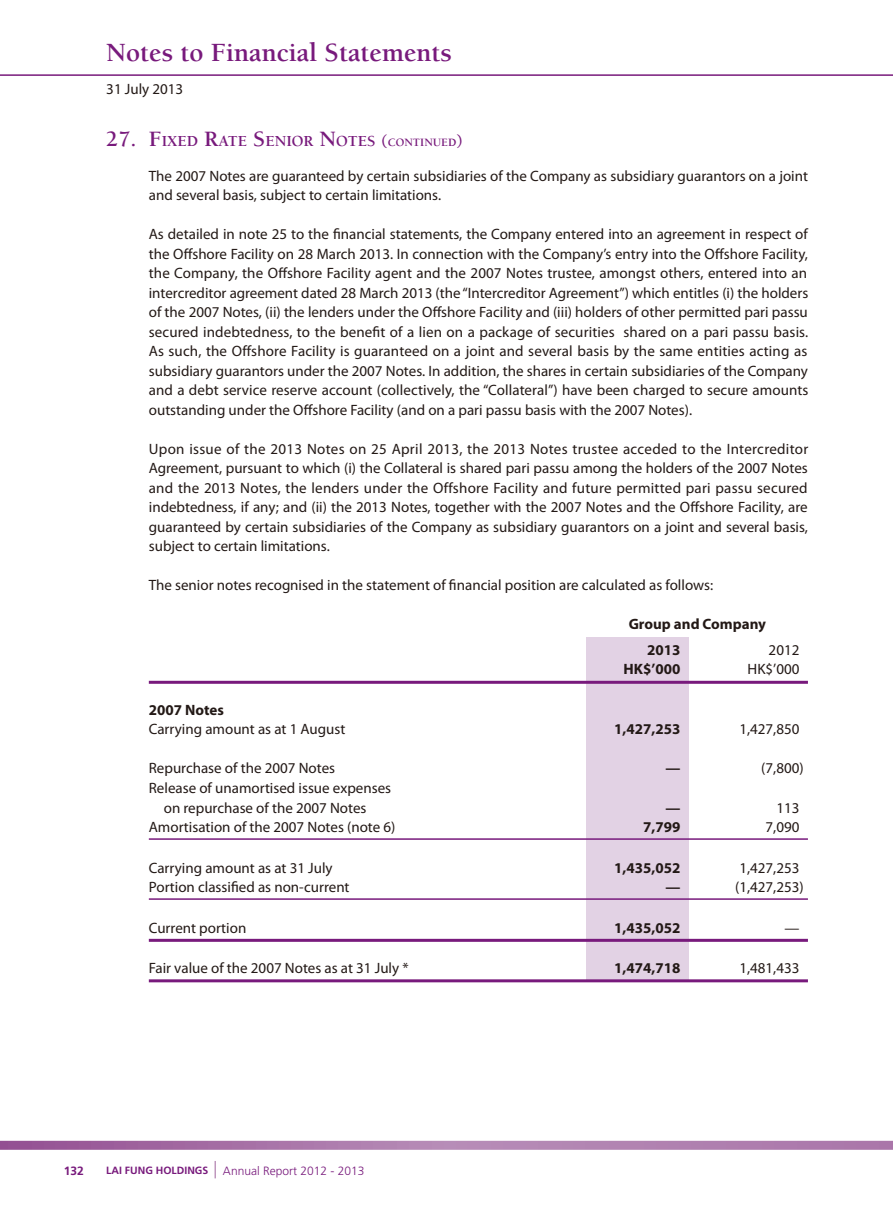
<style>
.page{position:relative;width:893px;height:1212px;background:#fff}
.page>*{position:absolute;margin:0;border:0;box-sizing:border-box;transform-origin:0 0}
.t1{font:700 27px "Berkeley Std";color:#781a7c}
.t2{font:700 15.75px "Berkeley Std";color:#781a7c}
.t3{font:15px/19.5px "Myriad Pro";color:#231916}
.t4{font:700 15px/25.5px "Myriad Pro";color:#231916}
.t5{font:300 12px "Frutiger LT Std";color:#781a7c}
.t6{font:700 12px "Frutiger LT Std";color:#781a7c}
.s1{font-size:22.5px}
.s2{font-size:16.5px}
.s3{font-size:11.55px}
.s4{font-weight:700;font-size:10.5px}
</style>
<div class="page">
<svg style="left:215px;top:1161px;width:1px;height:17px"></svg>
<svg style="left:0;top:637px;width:893px;height:513px"></svg>
<hr style="left:0;top:74px;width:893px;height:2px;background:#781a7c">
<div style="left:587px;top:637px;width:102px;height:344px;background:#e2d2e4"></div>
<hr style="left:149px;top:681px;width:659px;height:3px;background:#781a7c">
<hr style="left:149px;top:838px;width:659px;height:2px;background:#781a7c">
<hr style="left:149px;top:898px;width:659px;height:2px;background:#781a7c">
<hr style="left:149px;top:939px;width:659px;height:3px;background:#781a7c">
<hr style="left:149px;top:979px;width:659px;height:3px;background:#781a7c">
<h1 class="t1" style="left:106px;top:38px;width:347px">Notes to Financial Statements</h1>
<p class="t3" style="left:106px;top:79px;width:78px">31 July 2013</p>
<p class="t2" style="left:106px;top:133px;width:358px"><span class="s1">27. F</span> IXED <span class="s1">R</span>ATE <span class="s1">S</span>ENIOR <span class="s1">N</span>OTES <span class="s2">(</span><span class="s3">CONTINUED</span><span class="s2">)</span></p>
<p class="t3" style="left:149px;top:166px;width:661px">The 2007 Notes are guaranteed by certain subsidiaries of the Company as subsidiary guarantors on a joint and several basis, subject to certain limitations.</p>
<p class="t3" style="left:149px;top:224px;width:661px;text-align:justify">As detailed in note 25 to the financial statements, the Company entered into an agreement in respect of the Offshore Facility on 28 March 2013. In connection with the Company’s entry into the Offshore Facility, the Company, the Offshore Facility agent and the 2007 Notes trustee, amongst others, entered into an intercreditor agreement dated 28 March 2013 (the “Intercreditor Agreement”) which entitles (i) the holders of the 2007 Notes, (ii) the lenders under the Offshore Facility and (iii) holders of other permitted pari passu secured indebtedness, to the benefit of a lien on a package of securities shared on a pari passu basis.<br>As such, the Offshore Facility is guaranteed on a joint and several basis by the same entities acting as subsidiary guarantors under the 2007 Notes. In addition, the shares in certain subsidiaries of the Company and a debt service reserve account (collectively, the “Collateral”) have been charged to secure amounts outstanding under the Offshore Facility (and on a pari passu basis with the 2007 Notes).</p>
<p class="t3" style="left:149px;top:439px;width:661px;text-align:justify">Upon issue of the 2013 Notes on 25 April 2013, the 2013 Notes trustee acceded to the Intercreditor Agreement, pursuant to which (i) the Collateral is shared pari passu among the holders of the 2007 Notes and the 2013 Notes, the lenders under the Offshore Facility and future permitted pari passu secured indebtedness, if any; and (ii) the 2013 Notes, together with the 2007 Notes and the Offshore Facility, are guaranteed by certain subsidiaries of the Company as subsidiary guarantors on a joint and several basis, subject to certain limitations.</p>
<p class="t3" style="left:149px;top:575px;width:566px">The senior notes recognised in the statement of financial position are calculated as follows:</p>
<p class="t4" style="left:647px;top:611px;width:120px;text-indent:-18px">Group and Company<br>2013</p>
<p class="t3" style="left:769px;top:640px;width:32px">2012</p>
<p class="t4" style="left:624px;top:656px;width:58px">HK$’000</p>
<p class="t3" style="left:748px;top:659px;width:53px">HK$’000</p>
<p class="t4" style="left:149px;top:697px;width:77px">2007 Notes</p>
<p class="t3" style="left:149px;top:719px;width:198px">Carrying amount as at 1 August</p>
<p class="t4" style="left:614px;top:716px;width:68px">1,427,253</p>
<p class="t3" style="left:739px;top:719px;width:62px">1,427,850</p>
<p class="t3" style="left:149px;top:758px;width:188px">Repurchase of the 2007 Notes</p>
<p class="t4" style="left:665px;top:755px;width:16px">—</p>
<p class="t3" style="left:761px;top:758px;width:44px">(7,800)</p>
<p class="t3" style="left:164px;top:778px;width:229px;text-indent:-15px">Release of unamortised issue expenses on repurchase of the 2007 Notes</p>
<p class="t4" style="left:665px;top:794px;width:16px">—</p>
<p class="t3" style="left:776px;top:797px;width:25px">113</p>
<p class="t3" style="left:149px;top:817px;width:248px">Amortisation of the 2007 Notes (note 6)</p>
<p class="t4" style="left:643px;top:814px;width:39px">7,799</p>
<p class="t3" style="left:765px;top:817px;width:35px">7,090</p>
<p class="t3" style="left:149px;top:857px;width:185px">Carrying amount as at 31 July</p>
<p class="t4" style="left:614px;top:854px;width:68px">1,435,052</p>
<p class="t3" style="left:739px;top:857px;width:62px">1,427,253</p>
<p class="t3" style="left:149px;top:877px;width:202px">Portion classified as non-current</p>
<p class="t4" style="left:665px;top:874px;width:16px">—</p>
<p class="t3" style="left:735px;top:877px;width:70px">(1,427,253)</p>
<p class="t3" style="left:149px;top:917px;width:99px">Current portion</p>
<p class="t4" style="left:614px;top:914px;width:68px">1,435,052</p>
<p class="t3" style="left:784px;top:917px;width:16px">—</p>
<p class="t3" style="left:149px;top:958px;width:261px">Fair value of the 2007 Notes as at 31 July *</p>
<p class="t4" style="left:614px;top:955px;width:68px">1,474,718</p>
<p class="t3" style="left:739px;top:958px;width:62px">1,481,433</p>
<p class="t6" style="left:64px;top:1163px;width:22px">132</p>
<p class="t5" style="left:106px;top:1164px;width:260px"><span class="s4">LAI FUNG HOLDINGS</span> Annual Report 2012 - 2013</p>
</div>
